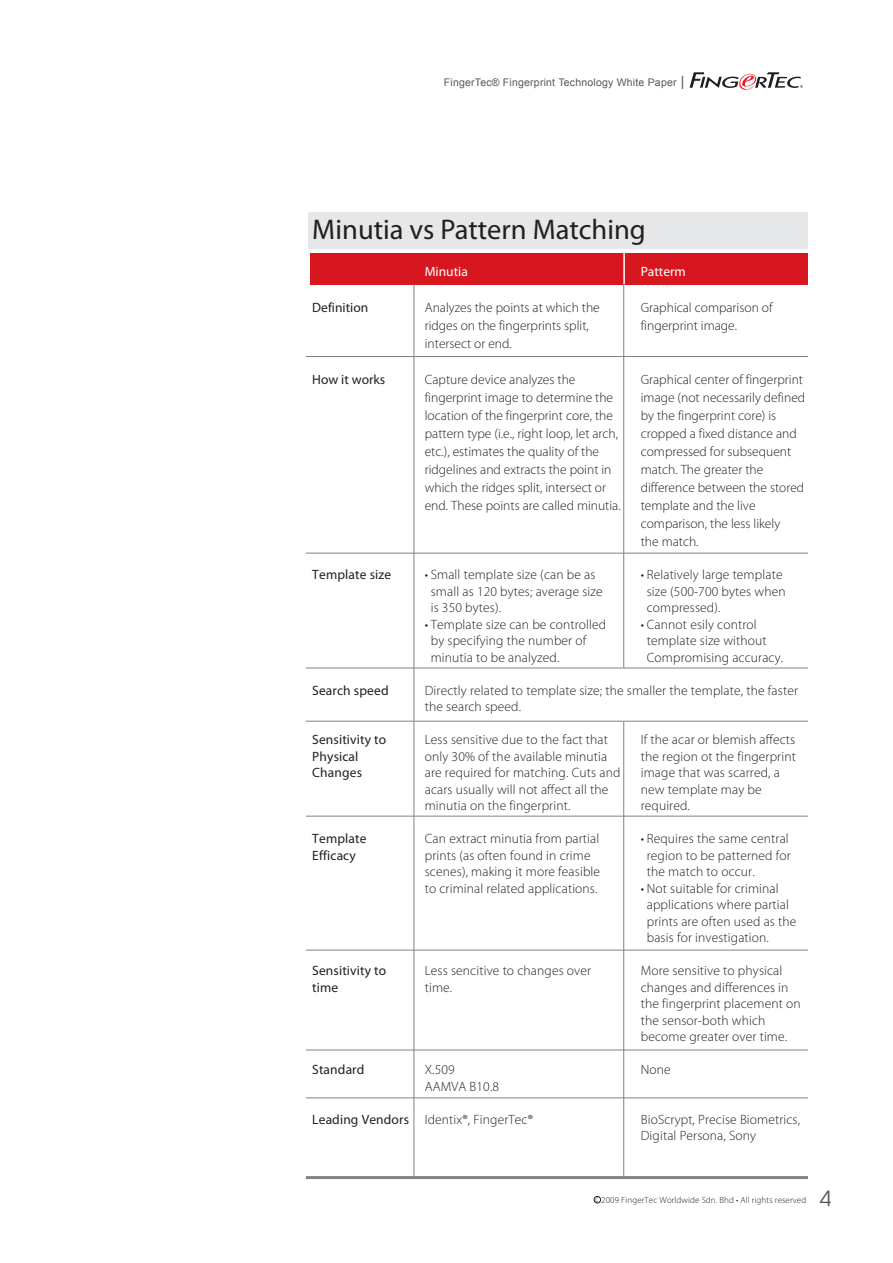
<style>
.page{position:relative;width:893px;height:1263px;background:#fff}
.page>*{position:absolute;margin:0;border:0;box-sizing:border-box;transform-origin:0 0}
.t1{font:28.5px "Myriad Pro";color:#231f20}
.t2{font:300 13.5px "Myriad Pro";letter-spacing:.01em;color:#231f20}
.t3{font:13.5px "Myriad Pro";letter-spacing:.01em;color:#231f20}
.t4{font:13.5px "Myriad Pro";color:#fff}
.t5{font:10.5px "Arial";letter-spacing:.02em;color:#57585a}
.t6{font:300 9px "Myriad Pro";letter-spacing:.01em;color:#231f20}
.s1{font-family:"Optima";font-size:18px}
.s2{font-weight:400}
</style>
<div class="page">
<svg style="left:689px;top:72px;width:114px;height:18px"></svg>
<div style="left:594px;top:1196px;width:7px;height:7px;border:1px solid #231f20;border-radius:50%"></div>
<div style="left:308px;top:213px;width:500px;height:36px;background:#e6e7e9"></div>
<div style="left:310px;top:253px;width:498px;height:32px;background:#d7171f"></div>
<hr style="left:306px;top:1176px;width:502px;height:3px;background:#808285">
<hr style="left:306px;top:356px;width:502px;height:1px;background:#808285">
<hr style="left:306px;top:553px;width:502px;height:1px;background:#808285">
<hr style="left:306px;top:668px;width:502px;height:1px;background:#808285">
<hr style="left:306px;top:721px;width:502px;height:1px;background:#808285">
<hr style="left:306px;top:816px;width:502px;height:1px;background:#808285">
<hr style="left:306px;top:950px;width:502px;height:1px;background:#808285">
<hr style="left:306px;top:1050px;width:502px;height:1px;background:#808285">
<hr style="left:306px;top:1097px;width:502px;height:1px;background:#808285">
<hr style="left:623px;top:253px;width:2px;height:31px;background:#fff">
<hr style="left:623px;top:284px;width:1px;height:384px;background:#808285">
<hr style="left:414px;top:284px;width:1px;height:437px;background:#808285">
<hr style="left:623px;top:722px;width:1px;height:456px;background:#808285">
<hr style="left:414px;top:722px;width:1px;height:456px;background:#808285">
<p class="t5" style="left:444px;top:76px;width:243px">FingerTec® Fingerprint Technology White Paper <span class="s1">|</span></p>
<p class="t1" style="left:312px;top:211px;width:335px">Minutia vs Pattern Matching</p>
<p class="t4" style="left:425px;top:263px;width:45px">Minutia</p>
<p class="t4" style="left:641px;top:263px;width:47px">Patterm</p>
<p class="t3" style="left:312px;top:299px;width:58px">Definition</p>
<p class="t2" style="left:425px;top:299px;width:177px">Analyzes the points at which the</p>
<p class="t2" style="left:641px;top:299px;width:133px">Graphical comparison of</p>
<p class="t2" style="left:425px;top:317px;width:166px">ridges on the fingerprints split,</p>
<p class="t2" style="left:641px;top:317px;width:98px">fingerprint image.</p>
<p class="t2" style="left:425px;top:335px;width:89px">intersect or end.</p>
<p class="t3" style="left:312px;top:371px;width:74px">How it works</p>
<p class="t2" style="left:425px;top:371px;width:152px">Capture device analyzes the</p>
<p class="t2" style="left:641px;top:371px;width:164px">Graphical center of fingerprint</p>
<p class="t2" style="left:425px;top:389px;width:190px">fingerprint image to determine the</p>
<p class="t2" style="left:641px;top:389px;width:166px">image (not necessarily defined</p>
<p class="t2" style="left:425px;top:407px;width:190px">location of the fingerprint core, the</p>
<p class="t2" style="left:641px;top:407px;width:137px">by the fingerprint core) is</p>
<p class="t2" style="left:425px;top:425px;width:195px">pattern type (i.e., right loop, let arch,</p>
<p class="t2" style="left:641px;top:425px;width:157px">cropped a fixed distance and</p>
<p class="t2" style="left:425px;top:443px;width:176px">etc.), estimates the quality of the</p>
<p class="t2" style="left:641px;top:443px;width:152px">compressed for subsequent</p>
<p class="t2" style="left:425px;top:461px;width:188px">ridgelines and extracts the point in</p>
<p class="t2" style="left:641px;top:461px;width:124px">match. The greater the</p>
<p class="t2" style="left:425px;top:479px;width:183px">which the ridges split, intersect or</p>
<p class="t2" style="left:641px;top:479px;width:165px">difference between the stored</p>
<p class="t2" style="left:425px;top:497px;width:197px">end. These points are called minutia.</p>
<p class="t2" style="left:641px;top:497px;width:116px">template and the live</p>
<p class="t2" style="left:641px;top:515px;width:141px">comparison, the less likely</p>
<p class="t2" style="left:641px;top:533px;width:59px">the match.</p>
<p class="t3" style="left:312px;top:566px;width:80px">Template size</p>
<p class="t2" style="left:425px;top:566px;width:172px">• Small template size (can be as</p>
<p class="t2" style="left:641px;top:566px;width:143px">• Relatively large template</p>
<p class="t2" style="left:431px;top:583px;width:173px">small as 120 bytes; average size</p>
<p class="t2" style="left:647px;top:583px;width:140px">size (500-700 bytes when</p>
<p class="t2" style="left:431px;top:599px;width:72px">is 350 bytes).</p>
<p class="t2" style="left:647px;top:599px;width:75px">compressed).</p>
<p class="t2" style="left:425px;top:616px;width:183px">• Template size can be controlled</p>
<p class="t2" style="left:641px;top:616px;width:117px">• Cannot esily control</p>
<p class="t2" style="left:431px;top:632px;width:157px">by specifying the number of</p>
<p class="t2" style="left:647px;top:632px;width:121px">template size without</p>
<p class="t2" style="left:431px;top:649px;width:130px">minutia to be analyzed.</p>
<p class="t2" style="left:647px;top:649px;width:138px">Compromising accuracy.</p>
<p class="t3" style="left:312px;top:682px;width:78px">Search speed</p>
<p class="t2" style="left:425px;top:682px;width:375px">Directly related to template size; the smaller the template, the faster</p>
<p class="t2" style="left:425px;top:698px;width:98px">the search speed.</p>
<p class="t3" style="left:312px;top:731px;width:76px">Sensitivity to</p>
<p class="t2" style="left:425px;top:731px;width:185px">Less sensitive due to the fact that</p>
<p class="t2" style="left:641px;top:731px;width:156px">If the acar or blemish affects</p>
<p class="t3" style="left:312px;top:748px;width:48px">Physical</p>
<p class="t2" style="left:425px;top:748px;width:184px">only 30% of the available minutia</p>
<p class="t2" style="left:641px;top:748px;width:157px">the region ot the fingerprint</p>
<p class="t3" style="left:312px;top:764px;width:51px">Changes</p>
<p class="t2" style="left:425px;top:764px;width:197px">are required for matching. Cuts and</p>
<p class="t2" style="left:641px;top:764px;width:141px">image that was scarred, a</p>
<p class="t2" style="left:425px;top:781px;width:185px">acars usually will not affect all the</p>
<p class="t2" style="left:641px;top:781px;width:122px">new template may be</p>
<p class="t2" style="left:425px;top:797px;width:147px">minutia on the fingerprint.</p>
<p class="t2" style="left:641px;top:797px;width:51px">required.</p>
<p class="t3" style="left:312px;top:830px;width:56px">Template</p>
<p class="t2" style="left:425px;top:830px;width:176px">Can extract minutia from partial</p>
<p class="t2" style="left:641px;top:830px;width:150px">• Requires the same central</p>
<p class="t3" style="left:312px;top:847px;width:45px">Efficacy</p>
<p class="t2" style="left:425px;top:847px;width:167px">prints (as often found in crime</p>
<p class="t2" style="left:647px;top:847px;width:145px">region to be patterned for</p>
<p class="t2" style="left:425px;top:863px;width:177px">scenes), making it more feasible</p>
<p class="t2" style="left:647px;top:863px;width:109px">the match to occur.</p>
<p class="t2" style="left:425px;top:880px;width:174px">to criminal related applications.</p>
<p class="t2" style="left:641px;top:880px;width:139px">• Not suitable for criminal</p>
<p class="t2" style="left:647px;top:896px;width:144px">applications where partial</p>
<p class="t2" style="left:647px;top:913px;width:151px">prints are often used as the</p>
<p class="t2" style="left:647px;top:929px;width:124px">basis for investigation.</p>
<p class="t3" style="left:312px;top:962px;width:76px">Sensitivity to</p>
<p class="t2" style="left:425px;top:962px;width:168px">Less sencitive to changes over</p>
<p class="t2" style="left:641px;top:962px;width:143px">More sensitive to physical</p>
<p class="t3" style="left:312px;top:979px;width:28px">time</p>
<p class="t2" style="left:425px;top:979px;width:29px">time.</p>
<p class="t2" style="left:641px;top:979px;width:149px">changes and differences in</p>
<p class="t2" style="left:641px;top:995px;width:162px">the fingerprint placement on</p>
<p class="t2" style="left:641px;top:1012px;width:126px">the sensor-both which</p>
<p class="t2" style="left:641px;top:1028px;width:148px">become greater over time.</p>
<p class="t3" style="left:312px;top:1061px;width:54px">Standard</p>
<p class="t2" style="left:425px;top:1061px;width:32px">X.509</p>
<p class="t2" style="left:641px;top:1061px;width:31px">None</p>
<p class="t2" style="left:425px;top:1078px;width:76px">AAMVA B10.8</p>
<p class="t2" style="left:312px;top:1111px;width:222px"><span class="s2">Leading Vendors</span> Identix®, FingerTec®</p>
<p class="t2" style="left:641px;top:1111px;width:161px">BioScrypt, Precise Biometrics,</p>
<p class="t2" style="left:641px;top:1127px;width:117px">Digital Persona, Sony</p>
<p class="t6" style="left:595px;top:1195px;width:213px">c 2009 FingerTec Worldwide Sdn. Bhd • All rights reserved</p>
</div>
